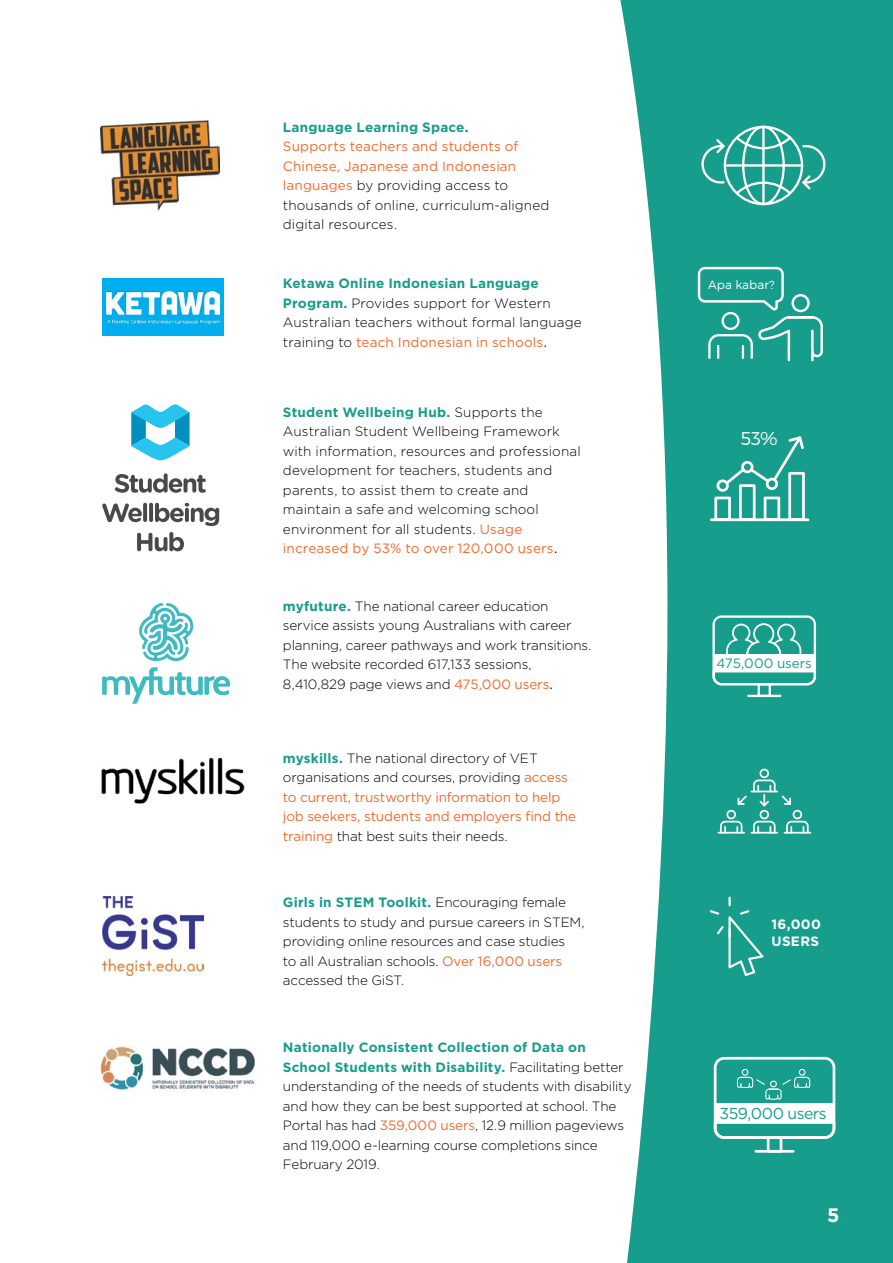
<style>
.page{position:relative;width:893px;height:1263px;background:#fff}
.page>*{position:absolute;margin:0;border:0;box-sizing:border-box;transform-origin:0 0}
.body{font:700 19.5px "Gotham";color:#fff}
.t1{font:300 18.6px "Montserrat";color:#fff}
.body-2{font:15.9px "Gotham";letter-spacing:-.035em;color:#179d8b}
.body-3{font:300 13.5px/19.5px "Gotham";letter-spacing:-.005em;color:#000}
.body-4{font:13.5px/19.5px "Gotham";letter-spacing:-.01em;color:#f36a2c}
.body-5{font:13.5px "Gotham";letter-spacing:-.01em;color:#179d8b}
.body-6{font:700 13.5px "Gotham";letter-spacing:.02em;color:#fff}
.t2{font:300 12px "Montserrat";letter-spacing:.005em;color:#fff}
.s1{font-weight:700;color:#179d8b}
.s2{font-weight:700;color:#00899c}
.s3{font-weight:400;color:#f36a2c}
.s4{font-weight:400}
.s5{font-weight:300;color:#000}
</style>
<div class="page">
<svg style="left:620px;top:0;width:273px;height:1263px;background:#39ab9c"></svg>
<svg style="left:701px;top:126px;width:124px;height:79px;background:#42afa0"></svg>
<hr style="left:710px;top:518px;width:99px;height:3px;background:#fff">
<svg style="left:714px;top:436px;width:91px;height:83px;background:#41aea0"></svg>
<svg style="left:712px;top:615px;width:104px;height:82px;background:#45b0a2"></svg>
<hr style="left:747px;top:695px;width:34px;height:2px;background:#fff">
<div style="left:714px;top:654px;width:101px;height:17px;background:#fff"></div>
<img style="left:101px;top:121px;width:118px;height:90px">
<div style="left:102px;top:278px;width:122px;height:57px;background:#00aeef"></div>
<img style="left:107px;top:291px;width:112px;height:33px">
<img style="left:101px;top:757px;width:144px;height:47px">
<img style="left:102px;top:897px;width:102px;height:78px">
<img style="left:100px;top:1046px;width:155px;height:45px">
<svg style="left:717px;top:769px;width:94px;height:64px;background:#34a999"></svg>
<svg style="left:710px;top:897px;width:53px;height:79px;background:#2fa797"></svg>
<svg style="left:714px;top:1057px;width:121px;height:96px"></svg>
<svg style="left:102px;top:667px;width:128px;height:37px"></svg>
<svg style="left:139px;top:603px;width:54px;height:58px"></svg>
<svg style="left:131px;top:404px;width:59px;height:56px"></svg>
<svg style="left:115px;top:473px;width:91px;height:20px"></svg>
<svg style="left:102px;top:503px;width:40px;height:19px"></svg>
<svg style="left:143px;top:503px;width:4px;height:19px"></svg>
<svg style="left:149px;top:503px;width:4px;height:19px"></svg>
<svg style="left:155px;top:503px;width:64px;height:23px"></svg>
<svg style="left:137px;top:532px;width:47px;height:19px"></svg>
<svg style="left:698px;top:267px;width:125px;height:94px;background:#35a99a"></svg>
<p class="body-3" style="left:283px;top:117px;width:268px"><span class="s1">Language Learning Space</span><span class="s2">.<br></span><span class="s3">Supports teachers and students of<br>Chinese, Japanese and Indonesian languages</span> by providing access to thousands of online, curriculum-aligned digital resources.</p>
<p class="body-3" style="left:283px;top:273px;width:300px"><span class="s1">Ketawa Online Indonesian Language Program.</span> Provides support for Western Australian teachers without formal language training to <span class="s3">teach Indonesian in schools</span><span class="s4">.</span></p>
<p class="body-3" style="left:283px;top:402px;width:299px"><span class="s1">Student Wellbeing Hub.</span> Supports the Australian Student Wellbeing Framework with information, resources and professional development for teachers, students and parents, to assist them to create and maintain a safe and welcoming school environment for all students. <span class="s3">Usage increased by 53% to over 120,000 users</span><span class="s4">.</span></p>
<p class="body-3" style="left:283px;top:596px;width:310px"><span class="s1">myfuture.</span> The national career education service assists young Australians with career planning, career pathways and work transitions.<br>The website recorded 617,133 sessions, 8,410,829 page views and <span class="s3">475,000 users</span><span class="s4">.</span></p>
<p class="body-4" style="left:283px;top:748px;width:295px"><span class="s1">myskills.</span> <span class="s5">The national directory of VET organisations and courses, providing</span> access to current, trustworthy information to help job seekers, students and employers find the training <span class="s5">that best suits their needs.</span></p>
<p class="body-3" style="left:283px;top:892px;width:303px"><span class="s1">Girls in STEM Toolkit.</span> Encouraging female students to study and pursue careers in STEM, providing online resources and case studies<br>to all Australian schools. <span class="s3">Over 16,000 users </span>accessed the GiST.</p>
<p class="body-3" style="left:283px;top:1037px;width:350px"><span class="s1">Nationally Consistent Collection of Data on School Students with Disability.</span> Facilitating better understanding of the needs of students with disability and how they can be best supported at school. The Portal has had <span class="s3">359,000 users</span>, 12.9 million pageviews and 119,000 e-learning course completions since February 2019.</p>
<p class="t2" style="left:708px;top:278px;width:68px">Apa kabar?</p>
<p class="t1" style="left:741px;top:427px;width:39px">53%</p>
<p class="body-5" style="left:717px;top:655px;width:97px">475,000 users</p>
<p class="body-6" style="left:772px;top:915px;width:51px">16,000</p>
<p class="body-6" style="left:772px;top:932px;width:49px">USERS</p>
<p class="body-2" style="left:720px;top:1103px;width:109px">359,000 users</p>
<p class="body" style="left:827px;top:1202px;width:14px">5</p>
</div>
